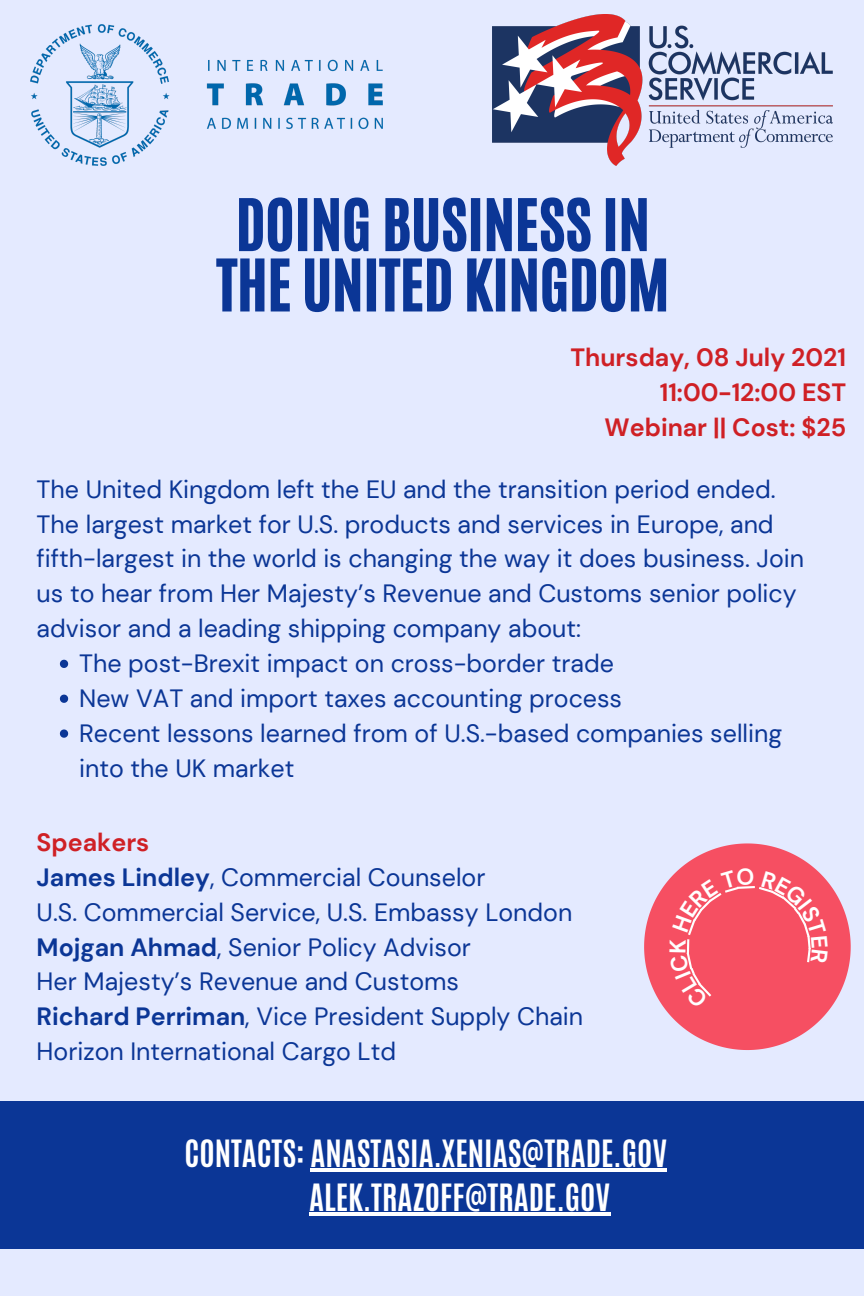
<style>
.page{position:relative;width:864px;height:1296px;background:#e4eaff}
.page>*{position:absolute;margin:0;border:0;box-sizing:border-box;transform-origin:0 0}
.t1{font:60px/60.4px "CA Generated";color:#0b3696;text-align:center}
.t2{font:700 31.4px "Antonio";color:#fff}
.t3{font:25px/34.9px "DM Sans";color:#0b3696}
.t4{font:700 25px "DM Sans";color:#cf2025}
.s1{font-weight:700}
</style>
<div class="page">
<svg style="left:644px;top:843px;width:207px;height:207px;fill:#f64f62"></svg>
<div style="left:0;top:1102px;width:864px;height:147px;background:#0b3696"></div>
<img style="left:492px;top:15px;width:341px;height:151px">
<img style="left:31px;top:25px;width:352px;height:141px">
<svg style="left:60px;top:660px;width:8px;height:8px"></svg>
<svg style="left:60px;top:695px;width:8px;height:8px"></svg>
<svg style="left:60px;top:729px;width:8px;height:9px"></svg>
<hr style="left:310px;top:1168px;width:357px;height:3px;background:#fff">
<hr style="left:309px;top:1212px;width:301px;height:3px;background:#fff">
<div style="left:669px;top:868px;width:159px;height:140px;background:#f64f62"></div>
<p class="t1" style="left:217px;top:195px;width:454px">DOING BUSINESS IN<br>THE UNITED KINGDOM</p>
<p class="t4" style="left:570px;top:341px;width:277px">Thursday, 08 July 2021</p>
<p class="t4" style="left:660px;top:376px;width:188px">11:00-12:00 EST</p>
<p class="t4" style="left:605px;top:411px;width:243px">Webinar || Cost: $25</p>
<p class="t3" style="left:37px;top:472px;width:769px">The United Kingdom left the EU and the transition period ended.<br>The largest market for U.S. products and services in Europe, and fifth-largest in the world is changing the way it does business. Join us to hear from Her Majesty’s Revenue and Customs senior policy advisor and a leading shipping company about:</p>
<p class="t3" style="left:79px;top:646px;width:536px">The post-Brexit impact on cross-border trade</p>
<p class="t3" style="left:79px;top:681px;width:544px">New VAT and import taxes accounting process</p>
<p class="t3" style="left:79px;top:716px;width:705px">Recent lessons learned from of U.S.-based companies selling into the UK market</p>
<p class="t4" style="left:37px;top:826px;width:114px">Speakers</p>
<p class="t3" style="left:37px;top:860px;width:450px"><span class="s1">James Lindley</span>, Commercial Counselor</p>
<p class="t3" style="left:37px;top:895px;width:537px">U.S. Commercial Service, U.S. Embassy London</p>
<p class="t3" style="left:37px;top:930px;width:436px"><span class="s1">Mojgan Ahmad</span>, Senior Policy Advisor</p>
<p class="t3" style="left:37px;top:964px;width:424px">Her Majesty’s Revenue and Customs</p>
<p class="t3" style="left:37px;top:999px;width:548px"><span class="s1">Richard Perriman</span>, Vice President Supply Chain</p>
<p class="t3" style="left:37px;top:1034px;width:361px">Horizon International Cargo Ltd</p>
<p class="t2" style="left:185px;top:1131px;width:484px">CONTACTS: ANASTASIA.XENIAS@TRADE.GOV</p>
<p class="t2" style="left:309px;top:1175px;width:303px">ALEK.TRAZOFF@TRADE.GOV</p>
</div>
